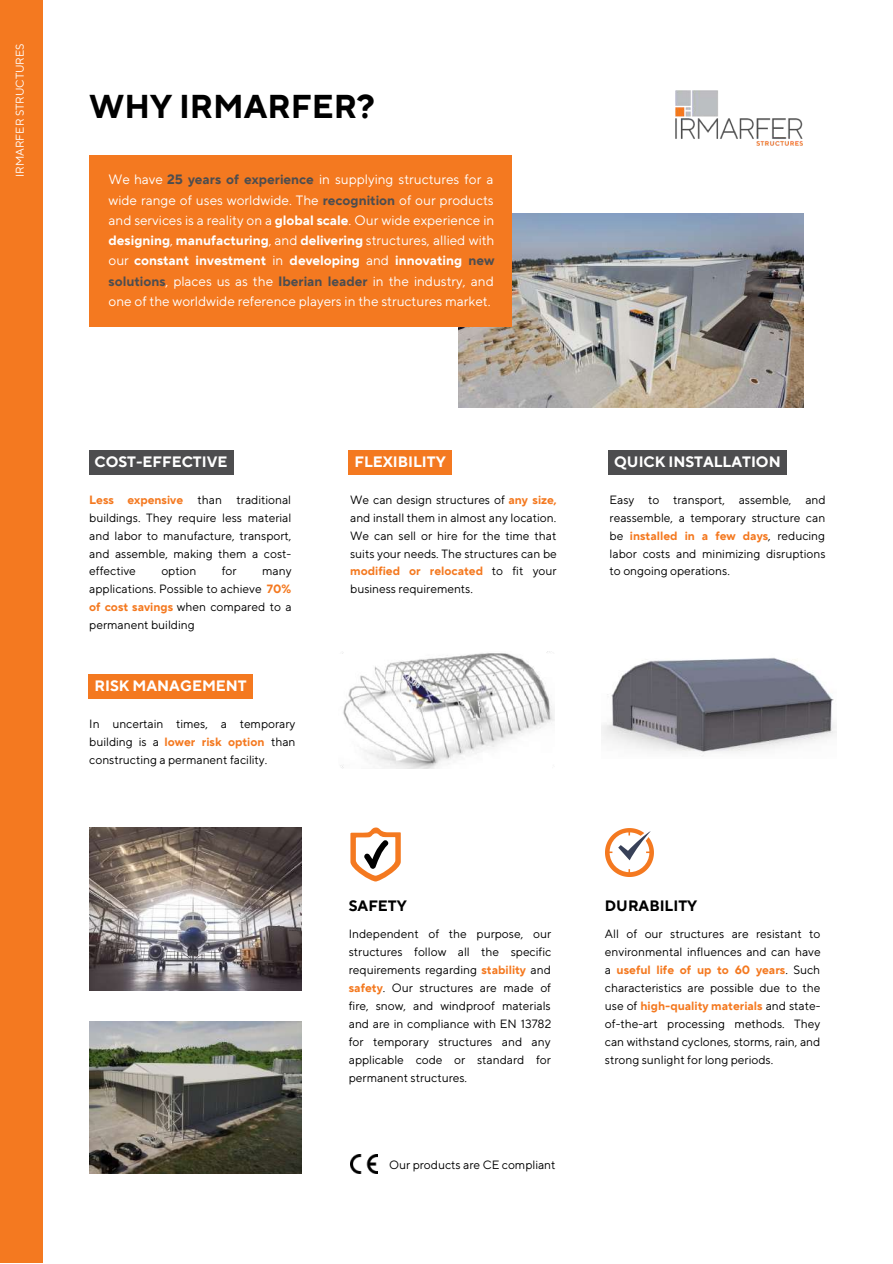
<style>
.page{position:relative;width:893px;height:1264px;background:#fff}
.page>*{position:absolute;margin:0;border:0;box-sizing:border-box;transform-origin:0 0}
.t1{font:700 32.85px "TT Norms Pro";color:#000}
.t2{font:700 15px "TT Norms Pro";color:#fff}
.t3{font:700 15px "TT Norms Pro";color:#000}
.t4{font:13.5px/20.2px "TT Norms Pro";color:#fff;text-align:justify}
.t5{font:12px/18px "TT Norms Pro";color:#000;text-align:justify}
.t6{font:11.25px "TT Norms Pro";color:#fff}
.s1{font-weight:700;color:#4d4d4f}
.s2{font-weight:700}
.s3{font-weight:700;color:#f47920}
</style>
<div class="page">
<div style="left:0;top:0;width:42px;height:1262px;background:#f47920"></div>
<img style="left:675px;top:90px;width:128px;height:56px">
<svg style="left:350px;top:827px;width:51px;height:54px"></svg>
<svg style="left:605px;top:828px;width:49px;height:49px"></svg>
<img style="left:89px;top:827px;width:213px;height:163px">
<img style="left:89px;top:1021px;width:213px;height:152px">
<img style="left:458px;top:214px;width:345px;height:193px">
<div style="left:89px;top:155px;width:423px;height:172px;background:#f47920"></div>
<img style="left:350px;top:1154px;width:27px;height:19px">
<img style="left:340px;top:651px;width:214px;height:117px">
<img style="left:601px;top:657px;width:235px;height:99px">
<div style="left:89px;top:450px;width:144px;height:25px;background:#4d4d4f"></div>
<div style="left:348px;top:450px;width:103px;height:25px;background:#f47920"></div>
<div style="left:608px;top:450px;width:178px;height:25px;background:#4d4d4f"></div>
<div style="left:89px;top:674px;width:164px;height:25px;background:#f47920"></div>
<p class="t6" style="left:13px;top:177px;width:135px;rotate:-90deg">IRMARFER STRUCTURES</p>
<h1 class="t1" style="left:89px;top:87px;width:287px">WHY IRMARFER?</h1>
<p class="t4" style="left:109px;top:170px;width:387px">We have <span class="s1">25 years of experience</span> in supplying structures for a wide range of uses worldwide. The <span class="s1">recognition</span> of our products and services is a reality on a <span class="s2">global scale</span>. Our wide experience in <span class="s2">designing</span>, <span class="s2">manufacturing</span>, and <span class="s2">delivering</span> structures, allied with our <span class="s2">constant investment</span> in <span class="s2">developing</span> and <span class="s2">innovating</span> <span class="s1">new solutions</span>, places us as the <span class="s1">Iberian leader</span> in the industry, and one of the worldwide reference players in the structures market.</p>
<p class="t2" style="left:95px;top:452px;width:134px">COST-EFFECTIVE</p>
<p class="t5" style="left:89px;top:491px;width:204px"><span class="s3">Less expensive</span> than traditional buildings. They require less material and labor to manufacture, transport, and assemble, making them a cost&shy;effective</p>
<p class="t5" style="left:161px;top:562px;width:36px">option</p>
<p class="t5" style="left:222px;top:562px;width:16px">for</p>
<p class="t5" style="left:89px;top:562px;width:204px;text-indent:173px">many applications. Possible to achieve <span class="s3">70% of cost savings</span> when compared to a permanent building</p>
<p class="t2" style="left:95px;top:676px;width:154px">RISK MANAGEMENT</p>
<p class="t5" style="left:89px;top:715px;width:208px">In uncertain times, a temporary building is a <span class="s3">lower risk option</span> than constructing a permanent facility.</p>
<p class="t2" style="left:354px;top:452px;width:93px">FLEXIBILITY</p>
<p class="t2" style="left:614px;top:452px;width:168px">QUICK INSTALLATION</p>
<p class="t5" style="left:350px;top:491px;width:208px">We can design structures of <span class="s3">any size, </span>and install them in almost any location.<br>We can sell or hire for the time that suits your needs. The structures can be <span class="s3">modified or relocated</span> to fit your business requirements.</p>
<p class="t5" style="left:609px;top:491px;width:217px">Easy to transport, assemble, and reassemble, a temporary structure can be <span class="s3">installed in a few days</span>, reducing labor costs and minimizing disruptions to ongoing operations.</p>
<p class="t3" style="left:349px;top:896px;width:59px">SAFETY</p>
<p class="t3" style="left:605px;top:896px;width:94px">DURABILITY</p>
<p class="t5" style="left:605px;top:925px;width:217px">All of our structures are resistant to environmental influences and can have a <span class="s3">useful life of up to 60 years</span>. Such characteristics are possible due to the use of <span class="s3">high-quality materials</span> and state&shy;of-the-art processing methods. They can withstand cyclones, storms, rain, and strong sunlight for long periods.</p>
<p class="t5" style="left:349px;top:925px;width:204px">Independent of the purpose, our structures follow all the specific requirements regarding <span class="s3">stability</span> and <span class="s3">safety</span>. Our structures are made of fire, snow, and windproof materials and are in compliance with EN 13782 for temporary structures and any applicable code or standard for permanent structures.</p>
<p class="t5" style="left:389px;top:1156px;width:168px">Our products are CE compliant</p>
</div>
